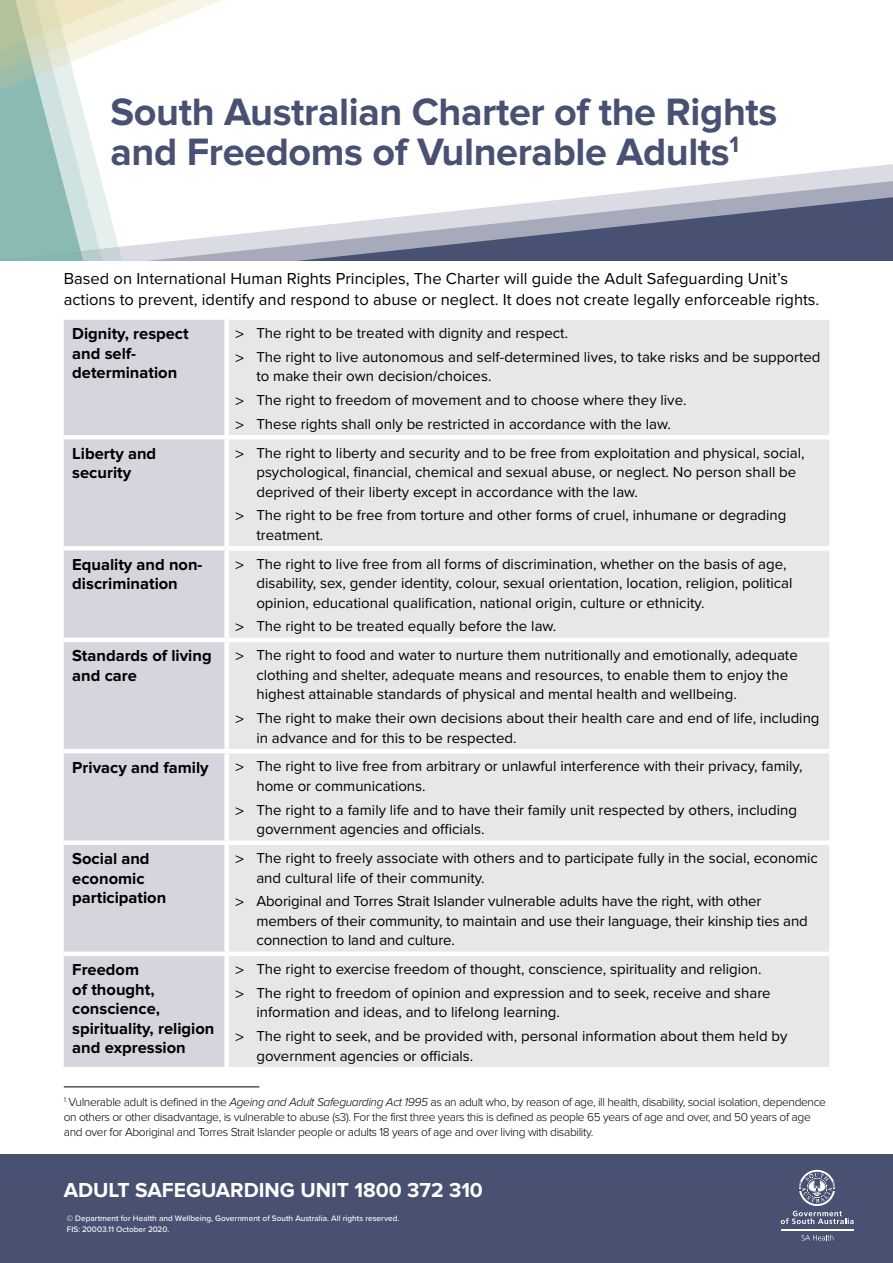
<style>
.page{position:relative;width:893px;height:1263px;background:#fff}
.page>*{position:absolute;margin:0;border:0;box-sizing:border-box;transform-origin:0 0}
.t1{font:700 39.6px/40.5px "Proxima Nova";letter-spacing:-.01em;color:#485172}
.t2{font:700 21px "Proxima Nova";color:#fff}
.t3{font:700 16.5px/19.5px "Proxima Nova";color:#000}
.t4{font:16.5px/21px "Proxima Nova";color:#000}
.t5{font:15px/19.5px "Proxima Nova";color:#000}
.t6{font:300 12px/15px "Proxima Nova";letter-spacing:-.03em;color:#000}
.t7{font:500 8.25px/10.5px "Proxima Nova";color:#fff}
.s1{font-family:"Frutiger";font-weight:300}
.s2{font-style:italic}
</style>
<div class="page">
<svg style="left:0;top:212px;width:94px;height:48px;background:#96c0bb"></svg>
<svg style="left:0;top:174px;width:94px;height:38px;background:#a1c7c2"></svg>
<svg style="left:0;top:136px;width:99px;height:38px;background:#aecfcb"></svg>
<svg style="left:94px;top:172px;width:799px;height:88px"></svg>
<svg style="left:0;top:0;width:222px;height:136px"></svg>
<div style="left:64px;top:320px;width:160px;height:747px;background:#d6d5dd"></div>
<div style="left:229px;top:320px;width:600px;height:747px;background:#e6e7e8"></div>
<hr style="left:227px;top:435px;width:602px;height:4px;background:#fff">
<div style="left:227px;top:546px;width:602px;height:5px;background:#fff"></div>
<hr style="left:227px;top:638px;width:602px;height:4px;background:#fff">
<hr style="left:227px;top:749px;width:602px;height:4px;background:#fff">
<div style="left:227px;top:840px;width:602px;height:5px;background:#fff"></div>
<div style="left:227px;top:951px;width:602px;height:5px;background:#fff"></div>
<hr style="left:64px;top:435px;width:163px;height:4px;background:#fff">
<div style="left:64px;top:546px;width:163px;height:5px;background:#fff"></div>
<hr style="left:64px;top:638px;width:163px;height:4px;background:#fff">
<hr style="left:64px;top:749px;width:163px;height:4px;background:#fff">
<div style="left:64px;top:840px;width:163px;height:5px;background:#fff"></div>
<div style="left:64px;top:951px;width:163px;height:5px;background:#fff"></div>
<hr style="left:64px;top:1087px;width:195px;height:1px;background:#000">
<div style="left:0;top:1154px;width:893px;height:109px;background:#485172"></div>
<svg style="left:802px;top:1234px;width:31px;height:6px"></svg>
<hr style="left:781px;top:1229px;width:73px;height:1px;background:#fff">
<svg style="left:781px;top:1170px;width:73px;height:54px"></svg>
<h1 class="t1" style="left:111px;top:92px;width:668px">South Australian Charter of the Rights and Freedoms of Vulnerable Adults<sup>1</sup></h1>
<p class="t4" style="left:64px;top:267px;width:757px">Based on International Human Rights Principles, The Charter will guide the Adult Safeguarding Unit’s actions to prevent, identify and respond to abuse or neglect. It does not create legally enforceable rights.</p>
<p class="t3" style="left:72px;top:324px;width:118px">Dignity, respect and self&shy;determination</p>
<p class="t5" style="left:235px;top:320px;width:587px;line-height:23.7px"><span class="s1">&gt;</span> The right to be treated with dignity and respect.<br><span class="s1">&gt;</span> The right to live autonomous and self-determined lives, to take risks and be supported</p>
<p class="t5" style="left:235px;top:364px;width:453px;line-height:23.7px;text-indent:21px">to make their own decision/choices.<br><span class="s1">&gt;</span> The right to freedom of movement and to choose where they live. <span class="s1">&gt;</span> These rights shall only be restricted in accordance with the law.</p>
<p class="t3" style="left:72px;top:444px;width:85px">Liberty and security</p>
<p class="t5" style="left:256px;top:442px;width:550px;text-indent:-21px"><span class="s1">&gt;</span> The right to liberty and security and to be free from exploitation and physical, social, psychological, financial, chemical and sexual abuse, or neglect. No person shall be deprived of their liberty except in accordance with the law.</p>
<p class="t5" style="left:256px;top:505px;width:532px;text-indent:-21px"><span class="s1">&gt;</span> The right to be free from torture and other forms of cruel, inhumane or degrading treatment.</p>
<p class="t3" style="left:72px;top:555px;width:132px">Equality and non&shy;discrimination</p>
<p class="t5" style="left:256px;top:553px;width:538px;text-indent:-21px"><span class="s1">&gt;</span> The right to live free from all forms of discrimination, whether on the basis of age, disability, sex, gender identity, colour, sexual orientation, location, religion, political opinion, educational qualification, national origin, culture or ethnicity.</p>
<p class="t5" style="left:235px;top:616px;width:323px"><span class="s1">&gt;</span> The right to be treated equally before the law.</p>
<p class="t3" style="left:72px;top:647px;width:141px">Standards of living and care</p>
<p class="t5" style="left:256px;top:645px;width:543px;text-indent:-21px"><span class="s1">&gt;</span> The right to food and water to nurture them nutritionally and emotionally, adequate clothing and shelter, adequate means and resources, to enable them to enjoy the highest attainable standards of physical and mental health and wellbeing.</p>
<p class="t5" style="left:256px;top:708px;width:565px;text-indent:-21px"><span class="s1">&gt;</span> The right to make their own decisions about their health care and end of life, including in advance and for this to be respected.</p>
<p class="t3" style="left:72px;top:758px;width:138px">Privacy and family</p>
<p class="t5" style="left:256px;top:756px;width:548px;text-indent:-21px"><span class="s1">&gt;</span> The right to live free from arbitrary or unlawful interference with their privacy, family, home or communications.</p>
<p class="t5" style="left:256px;top:799px;width:542px;text-indent:-21px"><span class="s1">&gt;</span> The right to a family life and to have their family unit respected by others, including government agencies and officials.</p>
<p class="t3" style="left:72px;top:849px;width:96px">Social and economic participation</p>
<p class="t5" style="left:256px;top:848px;width:563px;text-indent:-21px"><span class="s1">&gt;</span> The right to freely associate with others and to participate fully in the social, economic and cultural life of their community.</p>
<p class="t5" style="left:256px;top:891px;width:553px;text-indent:-21px"><span class="s1">&gt;</span> Aboriginal and Torres Strait Islander vulnerable adults have the right, with other members of their community, to maintain and use their language, their kinship ties and connection to land and culture.</p>
<p class="t3" style="left:72px;top:960px;width:144px">Freedom<br>of thought, conscience, spirituality, religion and expression</p>
<p class="t5" style="left:235px;top:957px;width:537px;line-height:23.7px"><span class="s1">&gt;</span> The right to exercise freedom of thought, conscience, spirituality and religion. <span class="s1">&gt;</span> The right to freedom of opinion and expression and to seek, receive and share</p>
<p class="t5" style="left:235px;top:1000px;width:554px;line-height:23.7px;text-indent:21px">information and ideas, and to lifelong learning.<br><span class="s1">&gt;</span> The right to seek, and be provided with, personal information about them held by</p>
<p class="t5" style="left:256px;top:1045px;width:218px">government agencies or officials.</p>
<p class="t6" style="left:64px;top:1095px;width:764px"><sup>1.</sup> Vulnerable adult is defined in the <span class="s2">Ageing and Adult Safeguarding Act 1995</span> as an adult who, by reason of age, ill health, disability, social isolation, dependence on others or other disadvantage, is vulnerable to abuse (s3). For the first three years this is defined as people 65 years of age and over, and 50 years of age and over for Aboriginal and Torres Strait Islander people or adults 18 years of age and over living with disability.</p>
<h2 class="t2" style="left:64px;top:1177px;width:421px">ADULT SAFEGUARDING UNIT 1800 372 310</h2>
<p class="t7" style="left:67px;top:1213px;width:334px">© Department for Health and Wellbeing, Government of South Australia. All rights reserved.<br>FIS: 20003.11 October 2020.</p>
</div>
